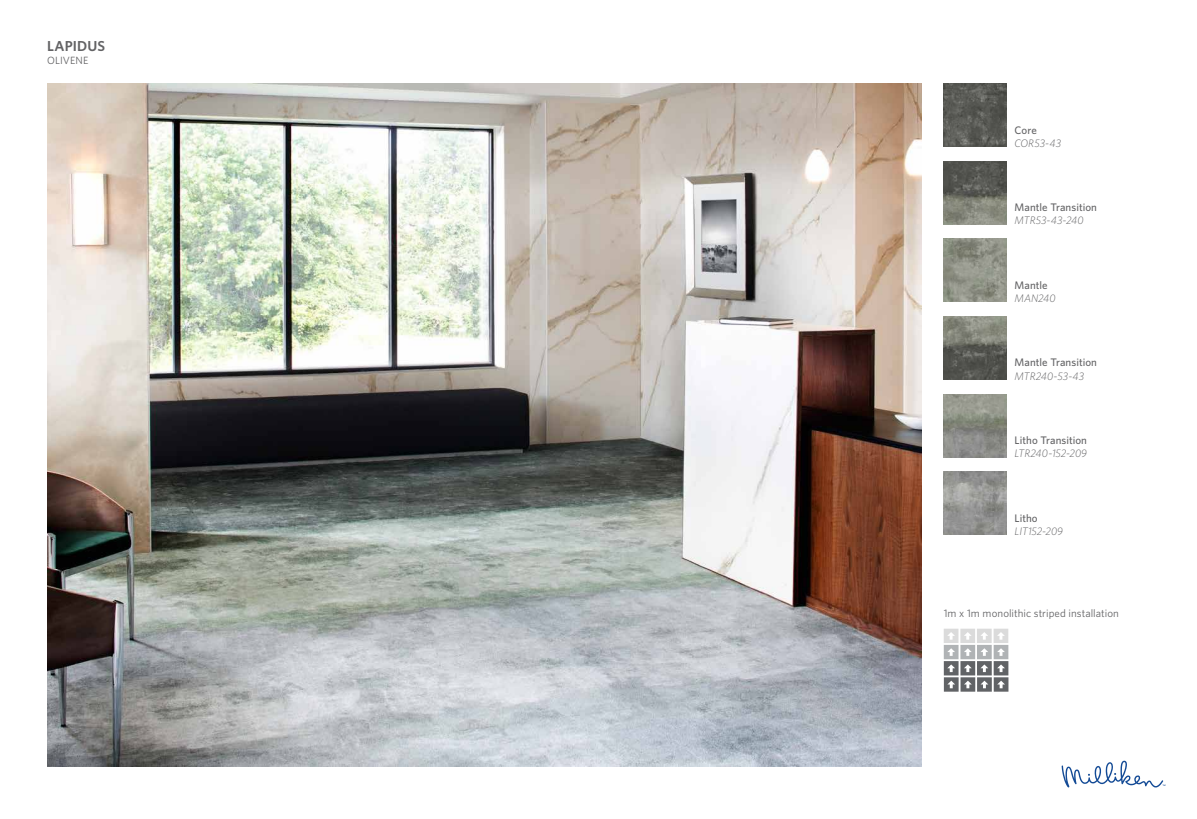
<style>
.page{position:relative;width:1197px;height:819px;background:#fff}
.page>*{position:absolute;margin:0;border:0;box-sizing:border-box;transform-origin:0 0}
.t1{font:600 14.44px "Whitney";letter-spacing:.005em;color:#636365}
.t2{font:500 10.94px "Whitney";letter-spacing:.005em;color:#636365}
.t3{font:italic 300 10.94px "Whitney";color:#636365}
.t4{font:10.94px "Whitney";color:#636365}
.t5{font:10.5px "Whitney";letter-spacing:.005em;color:#636365}
</style>
<div class="page">
<svg style="left:1062px;top:761px;width:104px;height:27px"></svg>
<img style="left:47px;top:84px;width:874px;height:682px">
<img style="left:944px;top:472px;width:63px;height:63px">
<img style="left:944px;top:239px;width:63px;height:63px">
<img style="left:944px;top:317px;width:63px;height:63px">
<img style="left:944px;top:84px;width:63px;height:63px">
<img style="left:944px;top:161px;width:63px;height:63px">
<img style="left:944px;top:394px;width:63px;height:63px">
<svg style="left:944px;top:629px;width:64px;height:63px"></svg>
<h1 class="t1" style="left:47px;top:36px;width:59px">LAPIDUS</h1>
<p class="t5" style="left:47px;top:53px;width:43px">OLIVENE</p>
<p class="t2" style="left:1015px;top:122px;width:24px">Core</p>
<p class="t3" style="left:1015px;top:136px;width:48px">COR53-43</p>
<p class="t2" style="left:1015px;top:200px;width:84px">Mantle Transition</p>
<p class="t3" style="left:1015px;top:213px;width:70px">MTR53-43-240</p>
<p class="t2" style="left:1015px;top:278px;width:35px">Mantle</p>
<p class="t3" style="left:1015px;top:291px;width:43px">MAN240</p>
<p class="t2" style="left:1015px;top:355px;width:84px">Mantle Transition</p>
<p class="t3" style="left:1015px;top:368px;width:71px">MTR240-53-43</p>
<p class="t2" style="left:1015px;top:433px;width:74px">Litho Transition</p>
<p class="t3" style="left:1015px;top:446px;width:74px">LTR240-152-209</p>
<p class="t2" style="left:1015px;top:511px;width:25px">Litho</p>
<p class="t3" style="left:1015px;top:524px;width:50px">LIT152-209</p>
<p class="t4" style="left:944px;top:606px;width:177px">1m x 1m monolithic striped installation</p>
</div>
